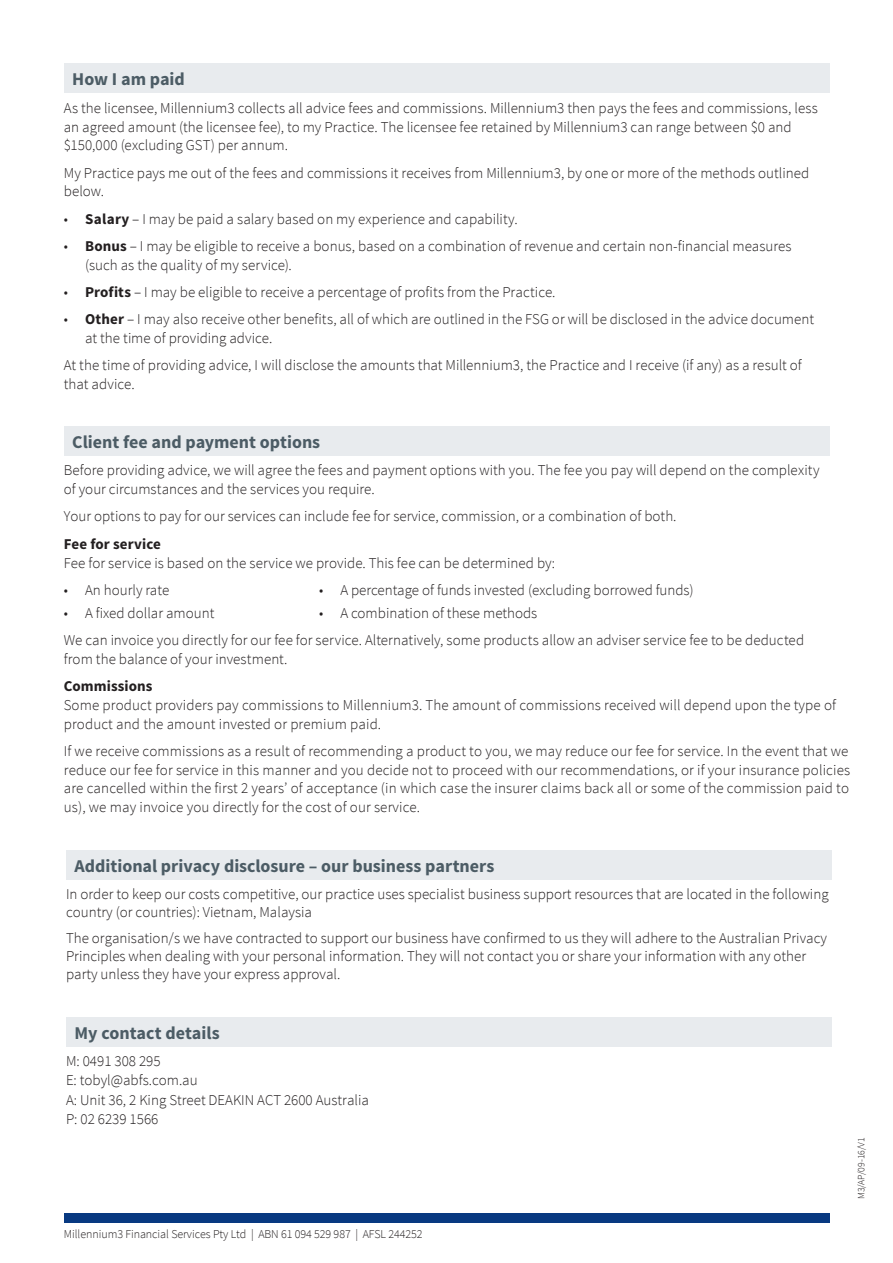
<style>
.page{position:relative;width:893px;height:1263px;background:#fff}
.page>*{position:absolute;margin:0;border:0;box-sizing:border-box;transform-origin:0 0}
.t1{font:700 18px "Source Sans Pro";color:#4c5c65}
.t2{font:300 15px/18.8px "Source Sans Pro";color:#231f20}
.t3{font:700 15px "Source Sans Pro";letter-spacing:.005em;color:#231f20}
.t4{font:300 12px "Source Sans Pro";letter-spacing:-.005em;color:#231f20}
.t5{font:300 9.75px "Source Sans Pro";color:#231f20}
.s1{font-weight:700}
</style>
<div class="page">
<div style="left:66px;top:851px;width:765px;height:29px;background:#e8ebee"></div>
<div style="left:66px;top:1017px;width:765px;height:29px;background:#e8ebee"></div>
<div style="left:64px;top:1213px;width:765px;height:9px;background:#083981"></div>
<div style="left:64px;top:64px;width:765px;height:29px;background:#e8ebee"></div>
<div style="left:64px;top:426px;width:765px;height:29px;background:#e8ebee"></div>
<p class="t1" style="left:72px;top:72px;width:114px">How I am paid</p>
<p class="t2" style="left:64px;top:100px;width:755px">As the licensee, Millennium3 collects all advice fees and commissions. Millennium3 then pays the fees and commissions, less an agreed amount (the licensee fee), to my Practice. The licensee fee retained by Millennium3 can range between $0 and $150,000 (excluding GST) per annum.</p>
<p class="t2" style="left:64px;top:164px;width:747px">My Practice pays me out of the fees and commissions it receives from Millennium3, by one or more of the methods outlined below.</p>
<p class="t2" style="left:64px;top:210px;width:6px">•</p>
<p class="t2" style="left:85px;top:210px;width:434px"><span class="s1">Salary</span> – I may be paid a salary based on my experience and capability.</p>
<p class="t2" style="left:85px;top:238px;width:708px;text-indent:-21px">• <span class="s1">Bonus</span> – I may be eligible to receive a bonus, based on a combination of revenue and certain non-financial measures (such as the quality of my service).</p>
<p class="t2" style="left:64px;top:284px;width:493px">• <span class="s1">Profits</span> – I may be eligible to receive a percentage of profits from the Practice.</p>
<p class="t2" style="left:85px;top:311px;width:730px;text-indent:-21px">• <span class="s1">Other</span> – I may also receive other benefits, all of which are outlined in the FSG or will be disclosed in the advice document at the time of providing advice.</p>
<p class="t2" style="left:64px;top:357px;width:739px">At the time of providing advice, I will disclose the amounts that Millennium3, the Practice and I receive (if any) as a result of that advice.</p>
<p class="t1" style="left:72px;top:435px;width:249px">Client fee and payment options</p>
<p class="t2" style="left:64px;top:462px;width:757px">Before providing advice, we will agree the fees and payment options with you. The fee you pay will depend on the complexity of your circumstances and the services you require.</p>
<p class="t2" style="left:64px;top:508px;width:614px">Your options to pay for our services can include fee for service, commission, or a combination of both.</p>
<p class="t3" style="left:64px;top:538px;width:99px">Fee for service</p>
<p class="t2" style="left:64px;top:555px;width:493px">Fee for service is based on the service we provide. This fee can be determined by:</p>
<p class="t2" style="left:64px;top:582px;width:107px">• An hourly rate</p>
<p class="t2" style="left:319px;top:582px;width:376px">• A percentage of funds invested (excluding borrowed funds)</p>
<p class="t2" style="left:64px;top:605px;width:152px">• A fixed dollar amount</p>
<p class="t2" style="left:64px;top:601px;width:742px;line-height:27.3px;text-indent:255px">• A combination of these methods<br>We can invoice you directly for our fee for service. Alternatively, some products allow an adviser service fee to be deducted</p>
<p class="t2" style="left:64px;top:651px;width:225px">from the balance of your investment.</p>
<p class="t3" style="left:64px;top:681px;width:90px">Commissions</p>
<p class="t2" style="left:64px;top:697px;width:773px">Some product providers pay commissions to Millennium3. The amount of commissions received will depend upon the type of product and the amount invested or premium paid.</p>
<p class="t2" style="left:64px;top:743px;width:787px;text-align:justify">If we receive commissions as a result of recommending a product to you, we may reduce our fee for service. In the event that we reduce our fee for service in this manner and you decide not to proceed with our recommendations, or if your insurance policies are cancelled within the first 2 years’ of acceptance (in which case the insurer claims back all or some of the commission paid to us), we may invoice you directly for the cost of our service.</p>
<p class="t1" style="left:75px;top:859px;width:421px">Additional privacy disclosure – our business partners</p>
<p class="t2" style="left:66px;top:887px;width:764px;line-height:18px">In order to keep our costs competitive, our practice uses specialist business support resources that are located in the following country (or countries): Vietnam, Malaysia</p>
<p class="t2" style="left:66px;top:930px;width:762px;line-height:18px">The organisation/s we have contracted to support our business have confirmed to us they will adhere to the Australian Privacy<br>Principles when dealing with your personal information. They will not contact you or share your information with any other party unless they have your express approval.</p>
<p class="t1" style="left:75px;top:1026px;width:147px">My contact details</p>
<p class="t2" style="left:66px;top:1052px;width:304px;line-height:19.5px">M: 0491 308 295<br>E: tobyl@abfs.com.au<br>A: Unit 36, 2 King Street DEAKIN ACT 2600 Australia<br>P: 02 6239 1566</p>
<p class="t4" style="left:64px;top:1229px;width:360px">Millennium3 Financial Services Pty Ltd | ABN 61 094 529 987 | AFSL 244252</p>
<p class="t5" style="left:857px;top:1199px;width:64px;rotate:-90deg">M3/AP/09-16/V1</p>
</div>
